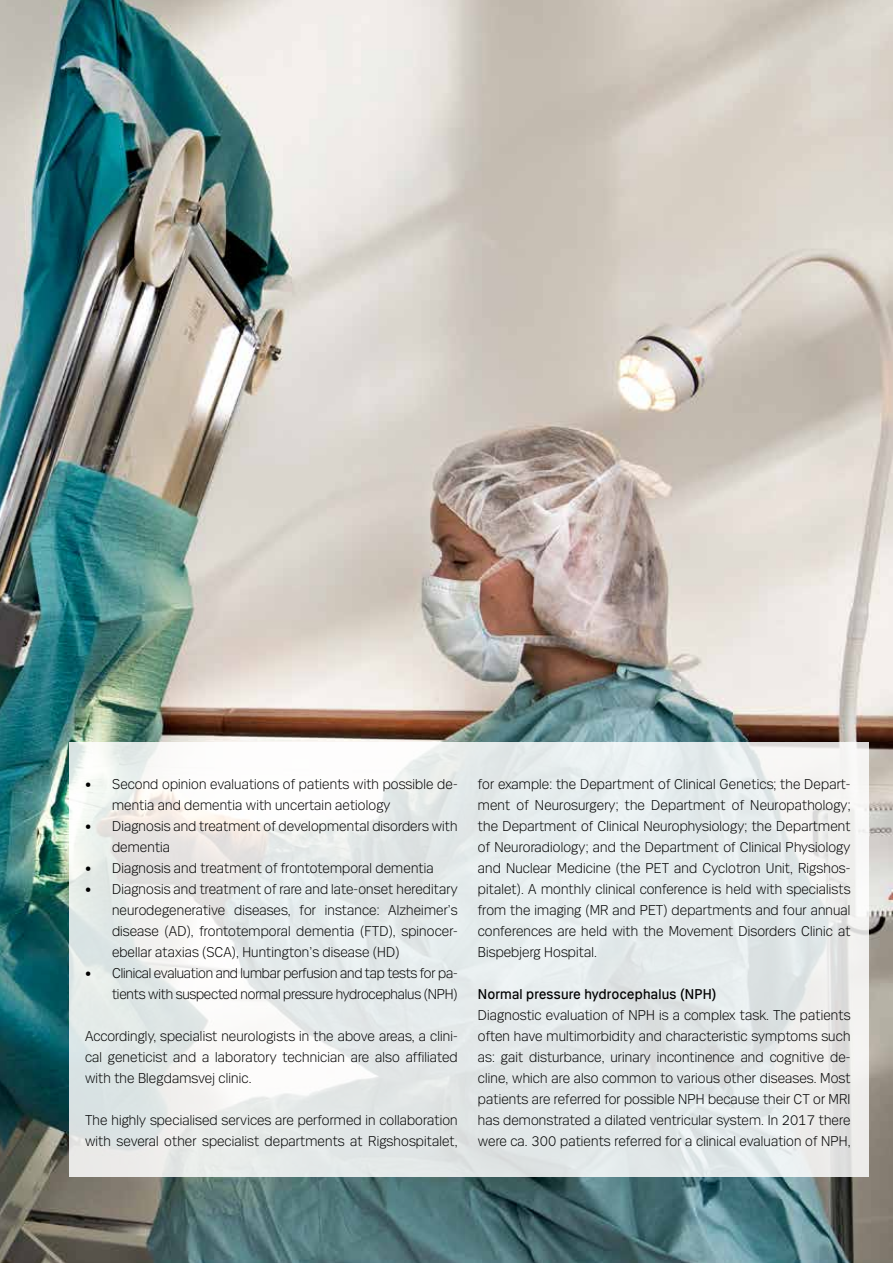
<style>
.page{position:relative;width:893px;height:1263px;background:#fff}
.page>*{position:absolute;margin:0;border:0;box-sizing:border-box;transform-origin:0 0}
.t1{font:300 15px/21px "Mari";letter-spacing:.01em;color:#000;text-align:justify}
.t2{font:300 15px/21px "Mari";letter-spacing:-.01em;color:#000;text-align:right}
.t3{font:15px "Mari";letter-spacing:.01em;color:#000}
</style>
<div class="page">
<img style="left:0;top:0;width:893px;height:1263px">
<svg style="left:69px;top:742px;width:799px;height:435px;fill:#e5ebeb"></svg>
<p class="t1" style="left:112px;top:773px;width:347px;text-indent:-27px">• Second opinion evaluations of patients with possible de&shy;mentia and dementia with uncertain aetiology</p>
<p class="t1" style="left:112px;top:815px;width:347px;text-indent:-27px">• Diagnosis and treatment of developmental disorders with dementia</p>
<p class="t1" style="left:85px;top:857px;width:350px">• Diagnosis and treatment of frontotemporal dementia</p>
<p class="t1" style="left:112px;top:878px;width:347px;text-indent:-27px">• Diagnosis and treatment of rare and late-onset hereditary neurodegenerative diseases, for instance: Alzheimer’s disease (AD), frontotemporal dementia (FTD), spinocer&shy;ebellar ataxias (SCA), Huntington’s disease (HD)</p>
<p class="t2" style="left:85px;top:962px;width:374px">• Clinical evaluation and lumbar perfusion and tap tests for pa&shy;tients with suspected normal pressure hydrocephalus (NPH)</p>
<p class="t1" style="left:85px;top:1025px;width:374px">Accordingly, specialist neurologists in the above areas, a clini&shy;cal geneticist and a laboratory technician are also affiliated with the Blegdamsvej clinic.</p>
<p class="t1" style="left:85px;top:1109px;width:374px">The highly specialised services are performed in collaboration with several other specialist departments at Rigshospitalet,</p>
<p class="t1" style="left:478px;top:773px;width:374px">for example: the Department of Clinical Genetics; the Depart&shy;ment of Neurosurgery; the Department of Neuropathology; the Department of Clinical Neurophysiology; the Department of Neuroradiology; and the Department of Clinical Physiology and Nuclear Medicine (the PET and Cyclotron Unit, Rigshos&shy;pitalet). A monthly clinical conference is held with specialists from the imaging (MR and PET) departments and four annual conferences are held with the Movement Disorders Clinic at Bispebjerg Hospital.</p>
<p class="t3" style="left:478px;top:985px;width:240px">Normal pressure hydrocephalus (NPH)</p>
<p class="t1" style="left:478px;top:1004px;width:374px">Diagnostic evaluation of NPH is a complex task. The patients often have multimorbidity and characteristic symptoms such as: gait disturbance, urinary incontinence and cognitive de&shy;cline, which are also common to various other diseases. Most patients are referred for possible NPH because their CT or MRI has demonstrated a dilated ventricular system. In 2017 there were ca. 300 patients referred for a clinical evaluation of NPH,</p>
</div>
